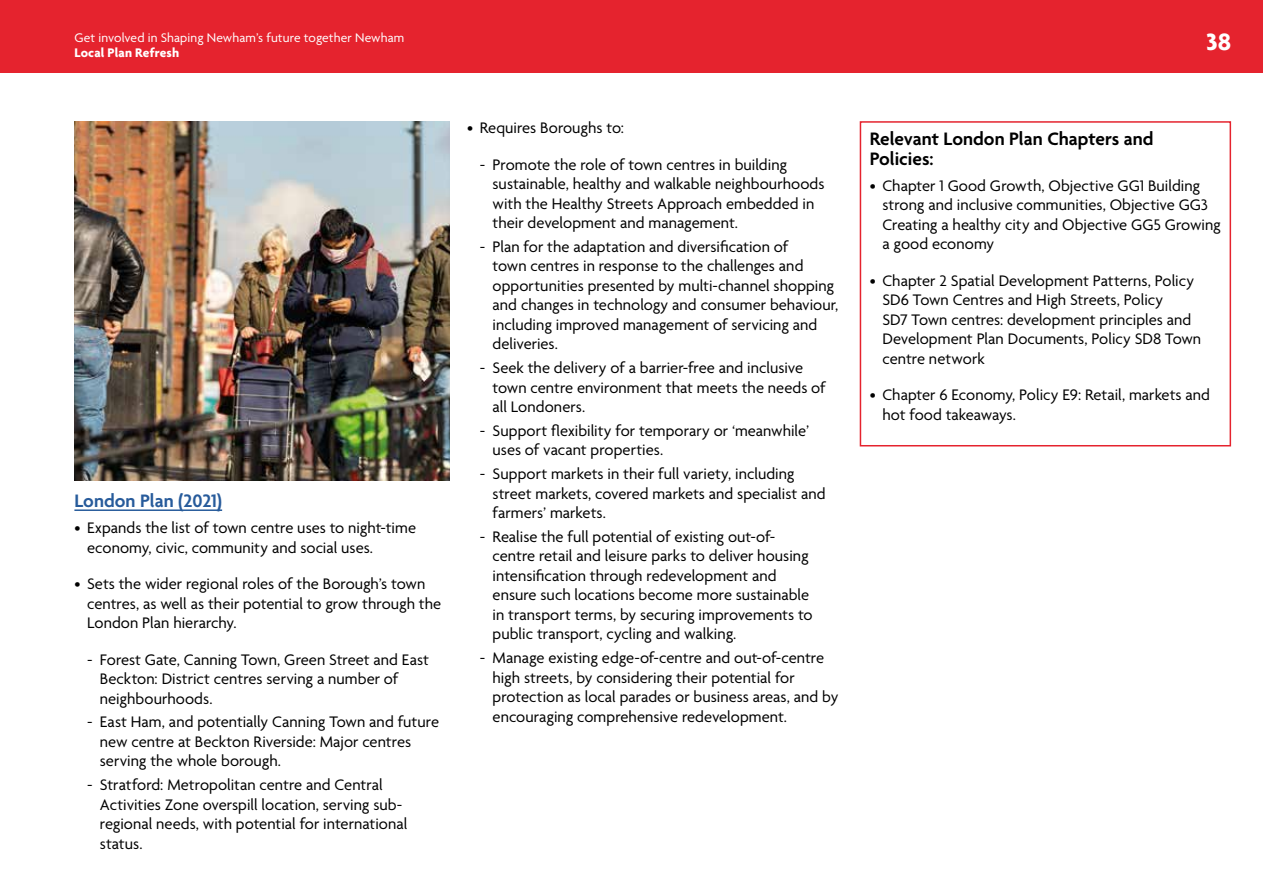
<style>
.page{position:relative;width:1263px;height:893px;background:#fff}
.page>*{position:absolute;margin:0;border:0;box-sizing:border-box;transform-origin:0 0}
.t1{font:700 25.5px "Agenda";color:#fff}
.t2{font:600 19.5px/19.5px "Agenda";color:#000}
.t3{font:600 19.5px "Agenda";color:#275b9b}
.t4{font:16.5px/19.5px "Agenda";color:#000}
.t5{font:13.5px "Agenda";letter-spacing:.01em;color:#fff}
.t6{font:700 13.5px "Agenda";letter-spacing:.01em;color:#fff}
</style>
<div class="page">
<div style="left:0;top:0;width:1263px;height:72px;background:#e5232e"></div>
<hr style="left:74px;top:509px;width:148px;height:2px;background:#275b9b">
<div style="left:860px;top:121px;width:371px;height:325px;border:2px solid #e5232e"></div>
<img style="left:74px;top:121px;width:375px;height:359px">
<p class="t5" style="left:74px;top:30px;width:331px">Get involved in Shaping Newham’s future together Newham</p>
<p class="t6" style="left:74px;top:45px;width:106px">Local Plan Refresh</p>
<p class="t3" style="left:74px;top:490px;width:149px">London Plan (2021)</p>
<p class="t4" style="left:87px;top:519px;width:330px;text-indent:-13px">• Expands the list of town centre uses to night-time economy, civic, community and social uses.</p>
<p class="t4" style="left:87px;top:575px;width:356px;text-indent:-13px">• Sets the wider regional roles of the Borough’s town centres, as well as their potential to grow through the<br>London Plan hierarchy.</p>
<p class="t4" style="left:100px;top:651px;width:331px;text-indent:-13px">- Forest Gate, Canning Town, Green Street and East<br>Beckton: District centres serving a number of neighbourhoods.</p>
<p class="t4" style="left:100px;top:713px;width:341px;text-indent:-13px">- East Ham, and potentially Canning Town and future new centre at Beckton Riverside: Major centres serving the whole borough.</p>
<p class="t4" style="left:100px;top:776px;width:309px;text-indent:-13px">- Stratford: Metropolitan centre and Central Activities Zone overspill location, serving sub&shy;regional needs, with potential for international status.</p>
<p class="t4" style="left:467px;top:119px;width:158px">• Requires Boroughs to:</p>
<p class="t4" style="left:493px;top:156px;width:333px;text-indent:-13px">- Promote the role of town centres in building sustainable, healthy and walkable neighbourhoods with the Healthy Streets Approach embedded in their development and management.</p>
<p class="t4" style="left:493px;top:238px;width:347px;text-indent:-13px">- Plan for the adaptation and diversification of<br>town centres in response to the challenges and opportunities presented by multi-channel shopping and changes in technology and consumer behaviour, including improved management of servicing and deliveries.</p>
<p class="t4" style="left:493px;top:359px;width:335px;text-indent:-13px">- Seek the delivery of a barrier-free and inclusive town centre environment that meets the needs of all Londoners.</p>
<p class="t4" style="left:493px;top:422px;width:318px;text-indent:-13px">- Support flexibility for temporary or ‘meanwhile’ uses of vacant properties.</p>
<p class="t4" style="left:493px;top:465px;width:335px;text-indent:-13px">- Support markets in their full variety, including street markets, covered markets and specialist and farmers’ markets.</p>
<p class="t4" style="left:493px;top:528px;width:322px;text-indent:-13px">- Realise the full potential of existing out-of&shy;centre retail and leisure parks to deliver housing intensification through redevelopment and ensure such locations become more sustainable in transport terms, by securing improvements to public transport, cycling and walking.</p>
<p class="t4" style="left:493px;top:649px;width:347px;text-indent:-13px">- Manage existing edge-of-centre and out-of-centre high streets, by considering their potential for protection as local parades or business areas, and by encouraging comprehensive redevelopment.</p>
<h1 class="t1" style="left:1206px;top:28px;width:27px">38</h1>
<p class="t2" style="left:870px;top:130px;width:285px">Relevant London Plan Chapters and<br>Policies:</p>
<p class="t4" style="left:882px;top:176px;width:340px;text-indent:-13px">• Chapter 1 Good Growth, Objective GG1 Building strong and inclusive communities, Objective GG3<br>Creating a healthy city and Objective GG5 Growing a good economy</p>
<p class="t4" style="left:882px;top:272px;width:320px;text-indent:-13px">• Chapter 2 Spatial Development Patterns, Policy SD6 Town Centres and High Streets, Policy<br>SD7 Town centres: development principles and Development Plan Documents, Policy SD8 Town centre network</p>
<p class="t4" style="left:882px;top:386px;width:329px;text-indent:-13px">• Chapter 6 Economy, Policy E9: Retail, markets and hot food takeaways.</p>
</div>
